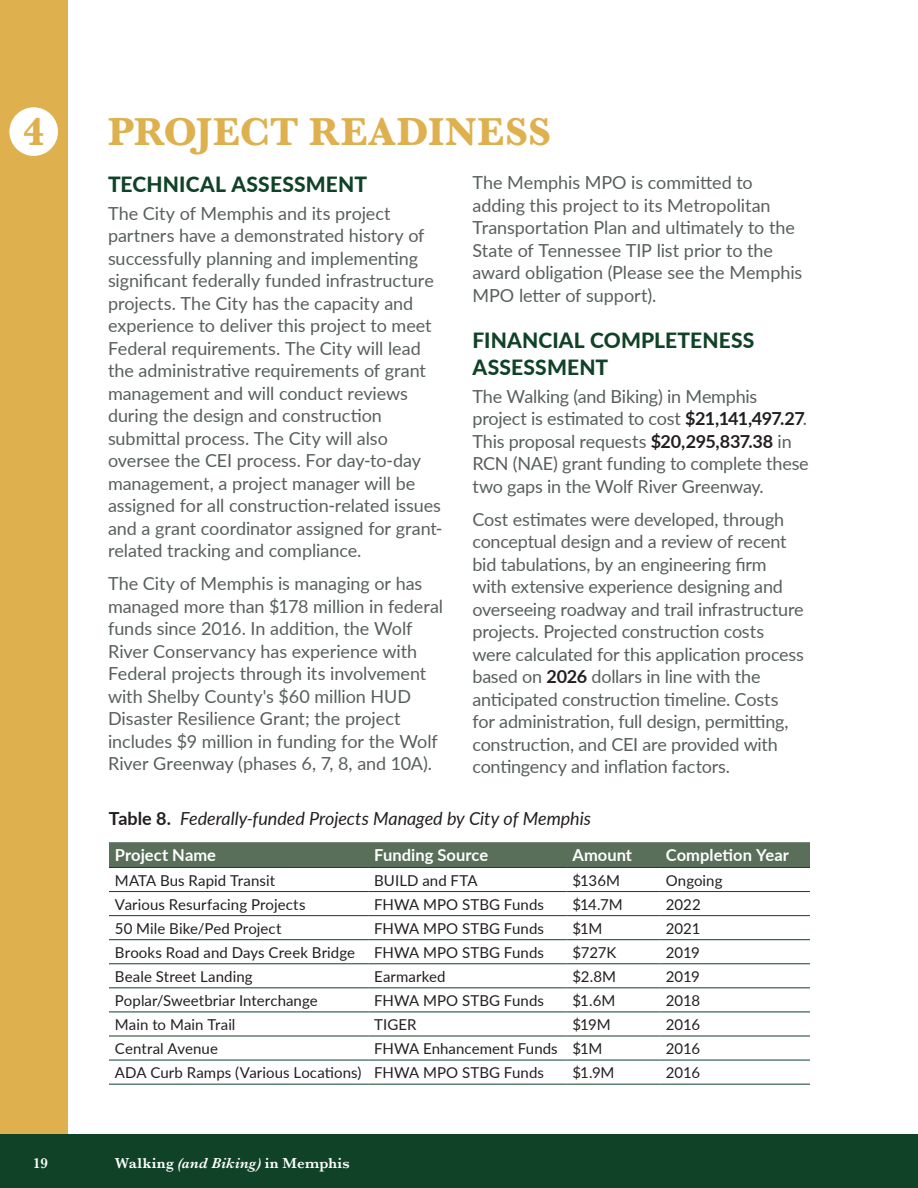
<style>
.page{position:relative;width:918px;height:1188px;background:#fff}
.page>*{position:absolute;margin:0;border:0;box-sizing:border-box;transform-origin:0 0}
.Chapter_TItle{font:700 40.5px "Baskerville";letter-spacing:.015em;color:#deb14e}
.Chapter_Number{font:700 40.5px "Baskerville";color:#deb14e}
.Header_2{font:800 21px/27px "Lato";letter-spacing:.005em;color:#0f4226}
.Body{font:18px/22.5px "Lato";letter-spacing:-.005em;color:#585f5c}
.t1{font:italic 18px "Lato";letter-spacing:-.005em;color:#231f20}
.Table_Heading_1{font:700 16.5px "Lato";letter-spacing:.005em;color:#fff}
.Table_Body{font:15px "Lato";letter-spacing:.005em;color:#231f20}
.t2{font:600 15px "Baskerville";letter-spacing:.015em;color:#fff}
.s1{font-weight:700;color:#231f20}
.s2{font-weight:700;font-style:normal}
.s3{font-style:italic}
</style>
<div class="page">
<div style="left:0;top:0;width:68px;height:1188px;background:#deb14e"></div>
<div style="left:0;top:1134px;width:918px;height:54px;background:#0f4226"></div>
<div style="left:9px;top:107px;width:49px;height:49px;background:#fff;border-radius:50%"></div>
<div style="left:109px;top:842px;width:701px;height:25px;background:#596f5a"></div>
<hr style="left:109px;top:867px;width:259px;height:1px;background:#0f4226">
<hr style="left:368px;top:867px;width:198px;height:1px;background:#0f4226">
<hr style="left:566px;top:867px;width:94px;height:1px;background:#0f4226">
<hr style="left:660px;top:867px;width:150px;height:1px;background:#0f4226">
<hr style="left:109px;top:891px;width:259px;height:1px;background:#0f4226">
<hr style="left:368px;top:891px;width:198px;height:1px;background:#0f4226">
<hr style="left:566px;top:891px;width:94px;height:1px;background:#0f4226">
<hr style="left:660px;top:891px;width:150px;height:1px;background:#0f4226">
<hr style="left:109px;top:915px;width:259px;height:1px;background:#0f4226">
<hr style="left:368px;top:915px;width:198px;height:1px;background:#0f4226">
<hr style="left:566px;top:915px;width:94px;height:1px;background:#0f4226">
<hr style="left:660px;top:915px;width:150px;height:1px;background:#0f4226">
<hr style="left:109px;top:939px;width:259px;height:1px;background:#0f4226">
<hr style="left:368px;top:939px;width:198px;height:1px;background:#0f4226">
<hr style="left:566px;top:939px;width:94px;height:1px;background:#0f4226">
<hr style="left:660px;top:939px;width:150px;height:1px;background:#0f4226">
<hr style="left:109px;top:963px;width:259px;height:1px;background:#0f4226">
<hr style="left:368px;top:963px;width:198px;height:1px;background:#0f4226">
<hr style="left:566px;top:963px;width:94px;height:1px;background:#0f4226">
<hr style="left:660px;top:963px;width:150px;height:1px;background:#0f4226">
<hr style="left:109px;top:987px;width:259px;height:1px;background:#0f4226">
<hr style="left:368px;top:987px;width:198px;height:1px;background:#0f4226">
<hr style="left:566px;top:987px;width:94px;height:1px;background:#0f4226">
<hr style="left:660px;top:987px;width:150px;height:1px;background:#0f4226">
<hr style="left:109px;top:1012px;width:259px;height:1px;background:#0f4226">
<hr style="left:368px;top:1012px;width:198px;height:1px;background:#0f4226">
<hr style="left:566px;top:1012px;width:94px;height:1px;background:#0f4226">
<hr style="left:660px;top:1012px;width:150px;height:1px;background:#0f4226">
<hr style="left:109px;top:1036px;width:259px;height:1px;background:#0f4226">
<hr style="left:368px;top:1036px;width:198px;height:1px;background:#0f4226">
<hr style="left:566px;top:1036px;width:94px;height:1px;background:#0f4226">
<hr style="left:660px;top:1036px;width:150px;height:1px;background:#0f4226">
<hr style="left:109px;top:1060px;width:259px;height:1px;background:#0f4226">
<hr style="left:368px;top:1060px;width:198px;height:1px;background:#0f4226">
<hr style="left:566px;top:1060px;width:94px;height:1px;background:#0f4226">
<hr style="left:660px;top:1060px;width:150px;height:1px;background:#0f4226">
<hr style="left:109px;top:1084px;width:259px;height:1px;background:#0f4226">
<hr style="left:368px;top:1084px;width:198px;height:1px;background:#0f4226">
<hr style="left:566px;top:1084px;width:94px;height:1px;background:#0f4226">
<hr style="left:660px;top:1084px;width:150px;height:1px;background:#0f4226">
<p class="Chapter_Number" style="left:23px;top:103px;width:23px">4</p>
<p class="Chapter_TItle" style="left:108px;top:103px;width:445px">PROJECT READINESS</p>
<p class="Header_2" style="left:108px;top:170px;width:261px">TECHNICAL ASSESSMENT</p>
<p class="Body" style="left:108px;top:201px;width:336px">The City of Memphis and its project partners have a demonstrated history of successfully planning and implementing significant federally funded infrastructure projects. The City has the capacity and experience to deliver this project to meet Federal requirements. The City will lead the administrative requirements of grant management and will conduct reviews during the design and construction submittal process. The City will also oversee the CEI process. For day-to-day management, a project manager will be assigned for all construction-related issues and a grant coordinator assigned for grant&shy;related tracking and compliance.</p>
<p class="Body" style="left:108px;top:572px;width:337px">The City of Memphis is managing or has managed more than $178 million in federal funds since 2016. In addition, the Wolf River Conservancy has experience with Federal projects through its involvement with Shelby County's $60 million HUD Disaster Resilience Grant; the project includes $9 million in funding for the Wolf River Greenway (phases 6, 7, 8, and 10A).</p>
<p class="Body" style="left:472px;top:171px;width:331px">The Memphis MPO is committed to adding this project to its Metropolitan Transportation Plan and ultimately to the State of Tennessee TIP list prior to the award obligation (Please see the Memphis MPO letter of support).</p>
<p class="Header_2" style="left:472px;top:326px;width:283px">FINANCIAL COMPLETENESS<br>ASSESSMENT</p>
<p class="Body" style="left:472px;top:384px;width:338px">The Walking (and Biking) in Memphis project is estimated to cost <span class="s1">$21,141,497.27</span>.<br>This proposal requests <span class="s1">$20,295,837.38</span> in RCN (NAE) grant funding to complete these two gaps in the Wolf River Greenway.</p>
<p class="Body" style="left:472px;top:507px;width:333px">Cost estimates were developed, through conceptual design and a review of recent bid tabulations, by an engineering firm with extensive experience designing and overseeing roadway and trail infrastructure projects. Projected construction costs were calculated for this application process based on <span class="s1">2026</span> dollars in line with the anticipated construction timeline. Costs for administration, full design, permitting, construction, and CEI are provided with contingency and inflation factors.</p>
<p class="t1" style="left:109px;top:806px;width:484px"><span class="s2">Table 8.</span> Federally-funded Projects Managed by City of Memphis</p>
<p class="Table_Heading_1" style="left:115px;top:843px;width:103px">Project Name</p>
<p class="Table_Heading_1" style="left:374px;top:843px;width:116px">Funding Source</p>
<p class="Table_Heading_1" style="left:572px;top:843px;width:61px">Amount</p>
<p class="Table_Heading_1" style="left:666px;top:843px;width:125px">Completion Year</p>
<p class="Table_Body" style="left:115px;top:869px;width:162px">MATA Bus Rapid Transit</p>
<p class="Table_Body" style="left:374px;top:869px;width:105px">BUILD and FTA</p>
<p class="Table_Body" style="left:572px;top:869px;width:49px">$136M</p>
<p class="Table_Body" style="left:666px;top:869px;width:58px">Ongoing</p>
<p class="Table_Body" style="left:115px;top:893px;width:192px">Various Resurfacing Projects</p>
<p class="Table_Body" style="left:374px;top:893px;width:171px">FHWA MPO STBG Funds</p>
<p class="Table_Body" style="left:572px;top:893px;width:52px">$14.7M</p>
<p class="Table_Body" style="left:666px;top:893px;width:36px">2022</p>
<p class="Table_Body" style="left:115px;top:918px;width:168px">50 Mile Bike/Ped Project</p>
<p class="Table_Body" style="left:374px;top:918px;width:171px">FHWA MPO STBG Funds</p>
<p class="Table_Body" style="left:572px;top:918px;width:32px">$1M</p>
<p class="Table_Body" style="left:666px;top:918px;width:36px">2021</p>
<p class="Table_Body" style="left:115px;top:942px;width:242px">Brooks Road and Days Creek Bridge</p>
<p class="Table_Body" style="left:374px;top:942px;width:171px">FHWA MPO STBG Funds</p>
<p class="Table_Body" style="left:572px;top:942px;width:46px">$727K</p>
<p class="Table_Body" style="left:666px;top:942px;width:36px">2019</p>
<p class="Table_Body" style="left:115px;top:966px;width:139px">Beale Street Landing</p>
<p class="Table_Body" style="left:374px;top:966px;width:73px">Earmarked</p>
<p class="Table_Body" style="left:572px;top:966px;width:45px">$2.8M</p>
<p class="Table_Body" style="left:666px;top:966px;width:36px">2019</p>
<p class="Table_Body" style="left:115px;top:990px;width:204px">Poplar/Sweetbriar Interchange</p>
<p class="Table_Body" style="left:374px;top:990px;width:171px">FHWA MPO STBG Funds</p>
<p class="Table_Body" style="left:572px;top:990px;width:44px">$1.6M</p>
<p class="Table_Body" style="left:666px;top:990px;width:36px">2018</p>
<p class="Table_Body" style="left:115px;top:1014px;width:122px">Main to Main Trail</p>
<p class="Table_Body" style="left:374px;top:1014px;width:44px">TIGER</p>
<p class="Table_Body" style="left:572px;top:1014px;width:40px">$19M</p>
<p class="Table_Body" style="left:666px;top:1014px;width:36px">2016</p>
<p class="Table_Body" style="left:115px;top:1038px;width:104px">Central Avenue</p>
<p class="Table_Body" style="left:374px;top:1038px;width:185px">FHWA Enhancement Funds</p>
<p class="Table_Body" style="left:572px;top:1038px;width:32px">$1M</p>
<p class="Table_Body" style="left:666px;top:1038px;width:36px">2016</p>
<p class="Table_Body" style="left:115px;top:1062px;width:248px">ADA Curb Ramps (Various Locations)</p>
<p class="Table_Body" style="left:374px;top:1062px;width:171px">FHWA MPO STBG Funds</p>
<p class="Table_Body" style="left:572px;top:1062px;width:44px">$1.9M</p>
<p class="Table_Body" style="left:666px;top:1062px;width:36px">2016</p>
<p class="t2" style="left:33px;top:1152px;width:16px">19</p>
<p class="t2" style="left:115px;top:1152px;width:236px">Walking <span class="s3">(and Biking)</span> in Memphis</p>
</div>
